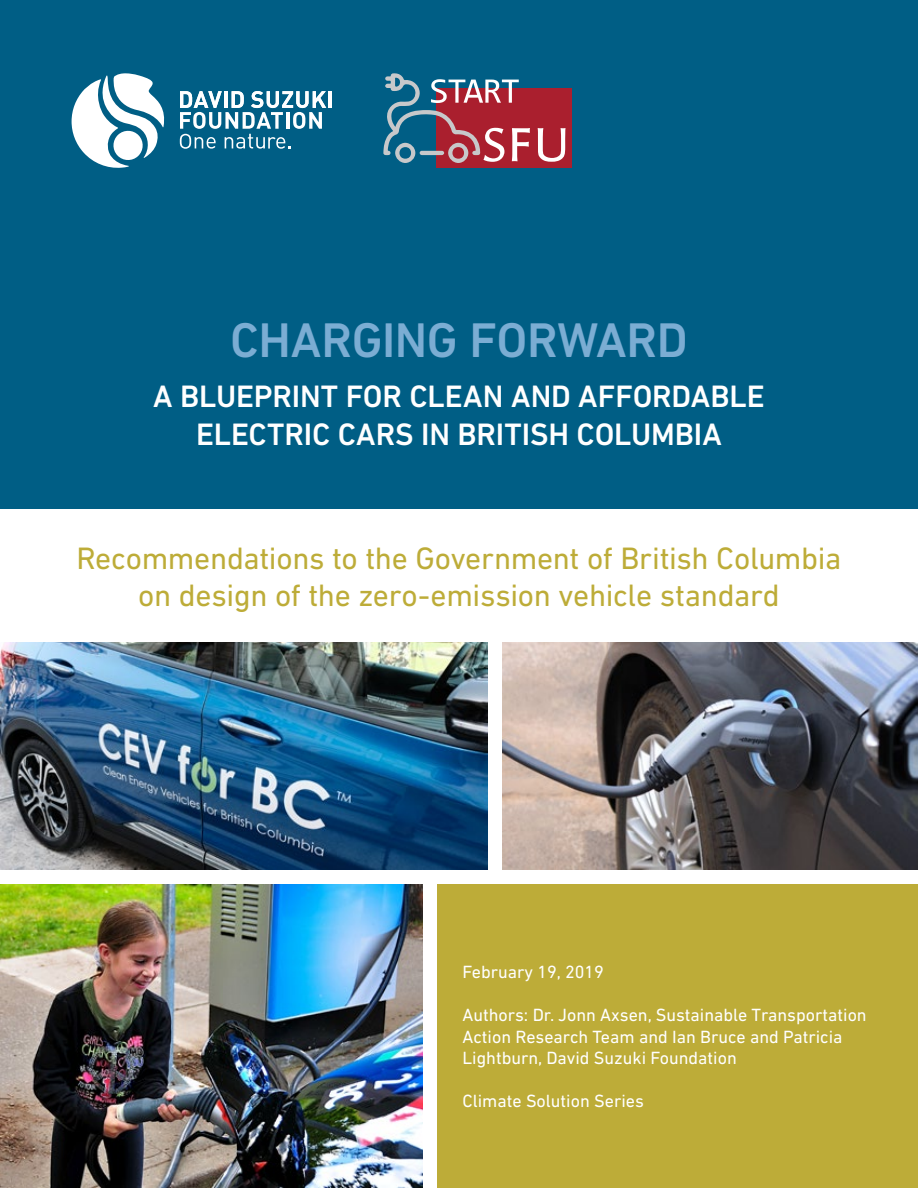
<style>
.page{position:relative;width:918px;height:1188px;background:#fff}
.page>*{position:absolute;margin:0;border:0;box-sizing:border-box;transform-origin:0 0}
.t1{font:500 49.5px "DIN Next LT Pro";letter-spacing:-.01em;color:#7badd3}
.t2{font:31.5px/37.8px "DIN Next LT Pro";letter-spacing:-.01em;color:#bdac38;text-align:center}
.t3{font:500 31.5px/37.8px "DIN Next LT Pro";letter-spacing:-.005em;color:#fff;text-align:center}
.t4{font:18px/21.6px "DIN Next LT Pro";color:#fff}
</style>
<div class="page">
<div style="left:0;top:0;width:918px;height:509px;background:#005e85"></div>
<hr style="left:329px;top:91px;width:3px;height:17px;background:#fff">
<svg style="left:180px;top:91px;width:146px;height:58px"></svg>
<svg style="left:72px;top:73px;width:93px;height:95px"></svg>
<img style="left:0;top:884px;width:422px;height:304px">
<img style="left:503px;top:643px;width:415px;height:226px">
<img style="left:0;top:643px;width:488px;height:226px">
<div style="left:437px;top:884px;width:481px;height:304px;background:#bdac38"></div>
<div style="left:437px;top:89px;width:135px;height:79px;background:#aa1f2e"></div>
<svg style="left:383px;top:73px;width:183px;height:90px"></svg>
<h1 class="t1" style="left:230px;top:312px;width:459px">CHARGING FORWARD</h1>
<h2 class="t3" style="left:153px;top:377px;width:613px">A BLUEPRINT FOR CLEAN AND AFFORDABLE<br>ELECTRIC CARS IN BRITISH COLUMBIA</h2>
<h2 class="t2" style="left:76px;top:539px;width:767px">Recommendations to the Government of British Columbia on design of the zero-emission vehicle standard</h2>
<p class="t4" style="left:463px;top:961px;width:143px">February 19, 2019</p>
<p class="t4" style="left:463px;top:1004px;width:406px">Authors: Dr. Jonn Axsen, Sustainable Transportation<br>Action Research Team and Ian Bruce and Patricia<br>Lightburn, David Suzuki Foundation</p>
<p class="t4" style="left:463px;top:1090px;width:183px">Climate Solution Series</p>
</div>
